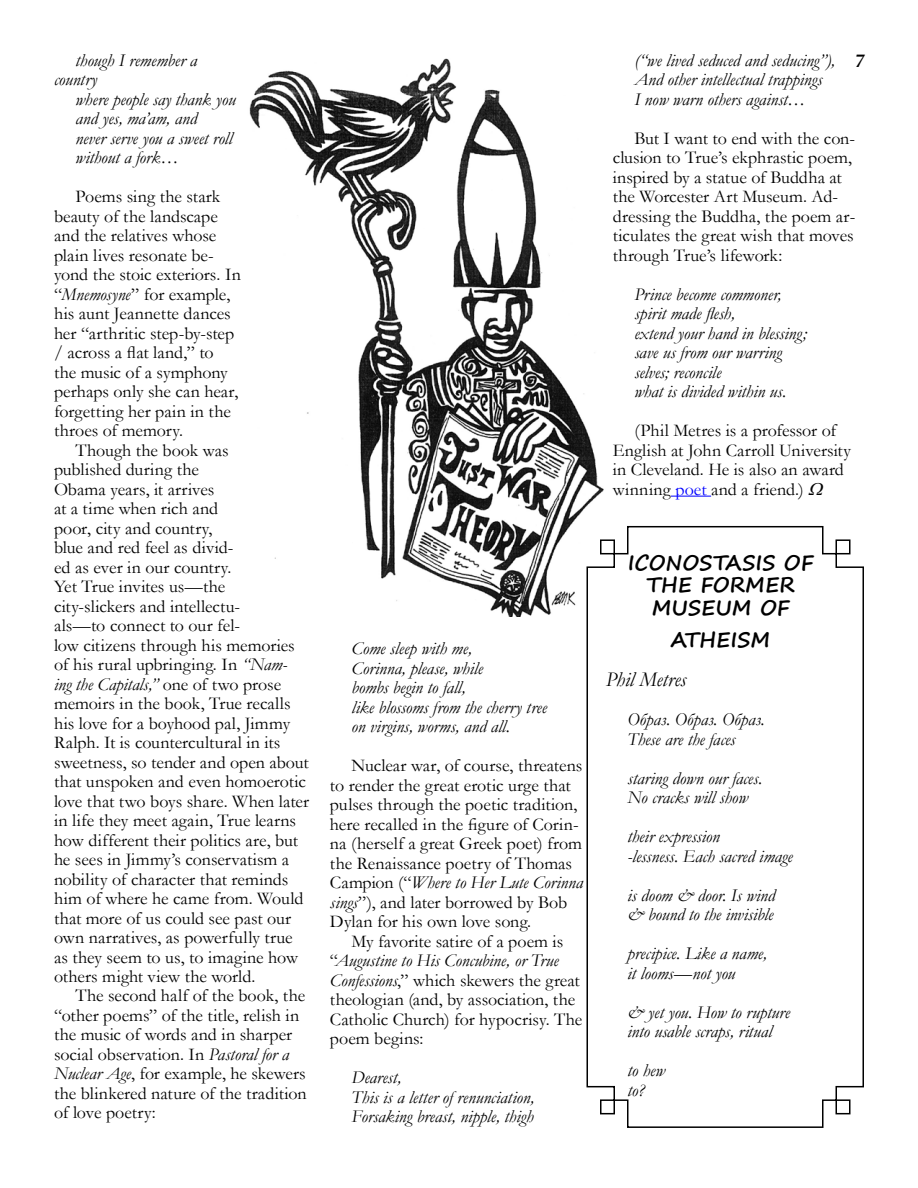
<style>
.page{position:relative;width:918px;height:1188px;background:#fff}
.page>*{position:absolute;margin:0;border:0;box-sizing:border-box;transform-origin:0 0}
.t1{font:700 21px/22.5px "Segoe Print";color:#000;text-align:center}
.t2{font:italic 21px "Garamond";letter-spacing:-.005em;color:#000}
.t3{font:18px/19.5px "Garamond";color:#000}
.t4{font:italic 18px/19.5px "Garamond";letter-spacing:-.005em;color:#000}
.t5{font:italic 700 18px "Book Antiqua";color:#000}
.s1{font-style:italic}
.s2{color:#00f}
</style>
<div class="page">
<hr style="left:671px;top:496px;width:40px;height:1px;background:#00f">
<img style="left:249px;top:58px;width:355px;height:559px">
<svg style="left:586px;top:525px;width:278px;height:603px"></svg>
<p class="t4" style="left:54px;top:50px;width:145px;text-indent:22px">though I remember a country</p>
<p class="t4" style="left:76px;top:89px;width:162px">where people say thank you and yes, ma’am, and<br>never serve you a sweet roll without a fork…</p>
<p class="t3" style="left:54px;top:186px;width:188px;text-indent:22px">Poems sing the stark beauty of the landscape and the relatives whose plain lives resonate be&shy;yond the stoic exteriors. In “<span class="s1">Mnemosyne</span>” for example, his aunt Jeannette dances her “arthritic step-by-step / across a flat land,” to<br>the music of a symphony perhaps only she can hear, forgetting her pain in the throes of memory.</p>
<p class="t3" style="left:54px;top:440px;width:257px;text-indent:22px">Though the book was<br>published during the<br>Obama years, it arrives<br>at a time when rich and<br>poor, city and country,<br>blue and red feel as divid-<br>ed as ever in our country.<br>Yet True invites us—the city-slickers and intellectu-<br>als—to connect to our fel-<br>low citizens through his memories of his rural upbringing. In <span class="s1">“Nam&shy;ing the Capitals,”</span> one of two prose memoirs in the book, True recalls his love for a boyhood pal, Jimmy<br>Ralph. It is countercultural in its sweetness, so tender and open about that unspoken and even homoerotic love that two boys share. When later in life they meet again, True learns how different their politics are, but he sees in Jimmy’s conservatism a nobility of character that reminds him of where he came from. Would that more of us could see past our own narratives, as powerfully true as they seem to us, to imagine how others might view the world.</p>
<p class="t3" style="left:54px;top:986px;width:254px;text-indent:22px">The second half of the book, the “other poems” of the title, relish in the music of words and in sharper social observation. In <span class="s1">Pastoral for a<br>Nuclear Age</span>, for example, he skewers the blinkered nature of the tradition of love poetry:</p>
<p class="t4" style="left:352px;top:638px;width:197px">Come sleep with me,<br>Corinna, please, while<br>bombs begin to fall,<br>like blossoms from the cherry tree on virgins, worms, and all.</p>
<p class="t3" style="left:330px;top:755px;width:254px;text-indent:22px">Nuclear war, of course, threatens to render the great erotic urge that pulses through the poetic tradition, here recalled in the figure of Corin&shy;na (herself a great Greek poet) from the Renaissance poetry of Thomas Campion (“<span class="s1">Where to Her Lute Corinna sings</span>”), and later borrowed by Bob Dylan for his own love song.</p>
<p class="t3" style="left:330px;top:931px;width:254px;text-indent:22px">My favorite satire of a poem is “<span class="s1">Augustine to His Concubine, or True<br>Confessions</span>,” which skewers the great theologian (and, by association, the<br>Catholic Church) for hypocrisy. The poem begins:</p>
<p class="t4" style="left:352px;top:1067px;width:184px">Dearest,<br>This is a letter of renunciation,<br>Forsaking breast, nipple, thigh</p>
<p class="t4" style="left:634px;top:50px;width:202px">(“we lived seduced and seducing”),<br>And other intellectual trappings<br>I now warn others against…</p>
<p class="t3" style="left:613px;top:128px;width:244px;text-indent:22px">But I want to end with the con&shy;clusion to True’s ekphrastic poem, inspired by a statue of Buddha at the Worcester Art Museum. Ad&shy;dressing the Buddha, the poem ar&shy;ticulates the great wish that moves through True’s lifework:</p>
<p class="t4" style="left:634px;top:284px;width:174px">Prince become commoner, spirit made flesh,<br>extend your hand in blessing; save us from our warring selves; reconcile<br>what is divided within us.</p>
<p class="t3" style="left:613px;top:420px;width:240px;text-indent:22px">(Phil Metres is a professor of<br>English at John Carroll University in Cleveland. He is also an award winning <span class="s2">poet</span> and a friend.)</p>
<p class="t5" style="left:855px;top:49px;width:10px">7</p>
<p class="t1" style="left:628px;top:550px;width:187px">ICONOSTASIS OF<br>THE FORMER<br>MUSEUM OF</p>
<p class="t1" style="left:671px;top:628px;width:101px">ATHEISM</p>
<p class="t2" style="left:606px;top:665px;width:82px">Phil Metres</p>
<p class="t4" style="left:627px;top:709px;width:139px">Образ. Образ. Образ.<br>These are the faces</p>
<p class="t4" style="left:627px;top:768px;width:136px">staring down our faces.<br>No cracks will show</p>
<p class="t4" style="left:627px;top:826px;width:167px">their expression<br>-lessness. Each sacred image</p>
<p class="t4" style="left:627px;top:885px;width:149px">is doom &amp; door. Is wind &amp; bound to the invisible</p>
<p class="t4" style="left:627px;top:943px;width:141px">precipice. Like a name, it looms—not you</p>
<p class="t4" style="left:627px;top:1002px;width:164px">&amp; yet you. How to rupture into usable scraps, ritual</p>
<p class="t4" style="left:627px;top:1060px;width:39px">to hew to?</p>
</div>
